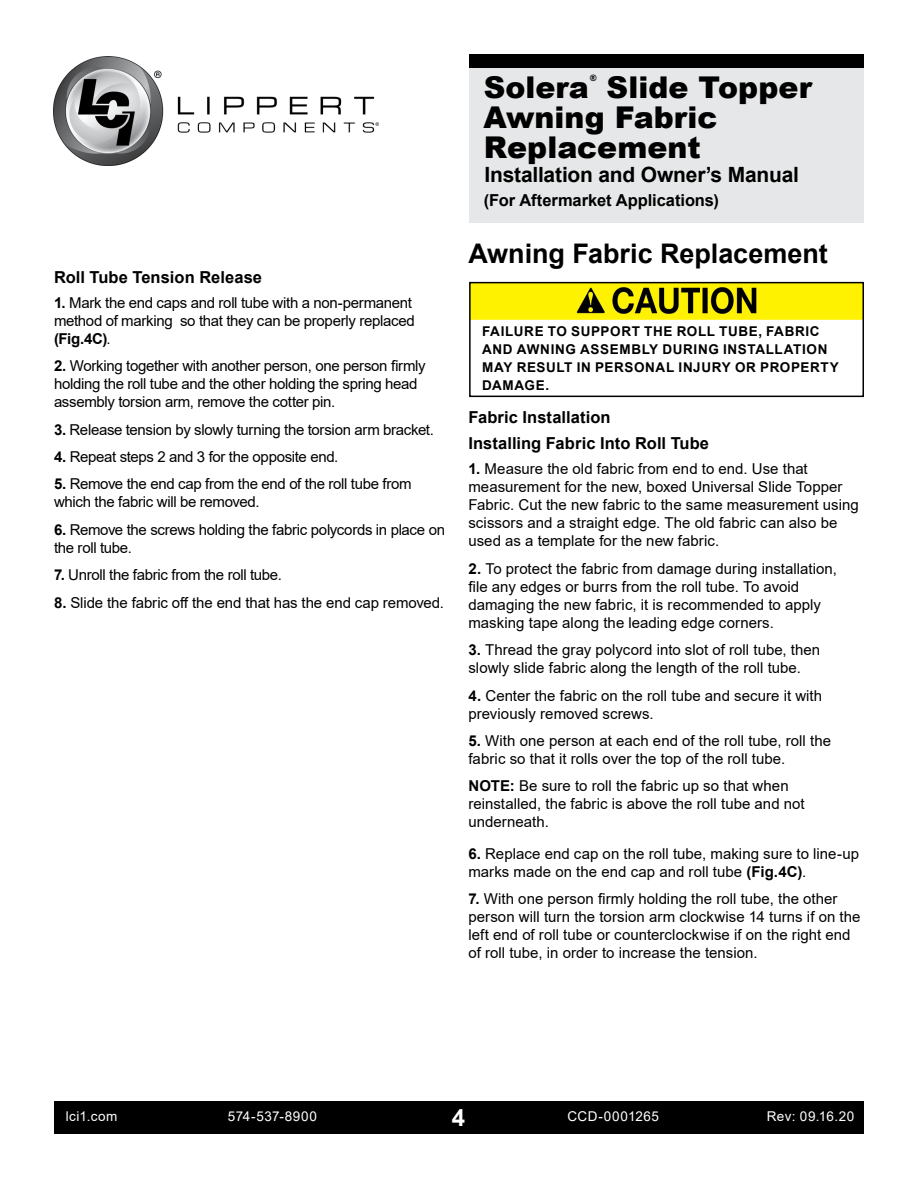
<style>
.page{position:relative;width:918px;height:1188px;background:#fff}
.page>*{position:absolute;margin:0;border:0;box-sizing:border-box;transform-origin:0 0}
.t1{font:900 30px/30px "Arial";color:#000}
.t2{font:700 27px "Arial";color:#000}
.t3{font:700 24px "Arial";color:#fff}
.t4{font:700 21px "Arial";letter-spacing:-.01em;color:#000}
.t5{font:700 16.5px/26.2px "Arial";letter-spacing:.005em;color:#000}
.t6{font:15px/18px "Arial";color:#000}
.t7{font:15px/18px "Arial";letter-spacing:-.02em;color:#000}
.t8{font:700 13.5px/18px "Arial";letter-spacing:.045em;color:#000}
.t9{font:13.5px "Arial";letter-spacing:.035em;color:#fff}
.t10{font:900 8.7px "Arial";color:#000}
.s1{font-weight:700}
</style>
<div class="page">
<div style="left:54px;top:1102px;width:810px;height:32px;background:#000"></div>
<img style="left:54px;top:56px;width:325px;height:110px">
<div style="left:469px;top:54px;width:395px;height:168px;background:#e6e7e8"></div>
<div style="left:469px;top:54px;width:395px;height:14px;background:#000"></div>
<img style="left:472px;top:285px;width:389px;height:34px">
<div style="left:469px;top:282px;width:395px;height:115px;border:2px solid #000"></div>
<h1 class="t1" style="left:484px;top:71px;width:107px">Solera</h1>
<p class="t10" style="left:590px;top:71px;width:8px">®</p>
<h1 class="t1" style="left:483px;top:71px;width:330px;text-indent:123px">Slide Topper<br>Awning Fabric<br>Replacement</h1>
<h3 class="t4" style="left:484px;top:159px;width:316px">Installation and Owner’s Manual</h3>
<p class="t5" style="left:484px;top:187px;width:236px">(For Aftermarket Applications)</p>
<p class="t5" style="left:54px;top:264px;width:210px">Roll Tube Tension Release</p>
<p class="t7" style="left:54px;top:293px;width:362px"><span class="s1">1.</span> Mark the end caps and roll tube with a non-permanent method of marking so that they can be properly replaced <span class="s1">(Fig.4C)</span>.</p>
<p class="t7" style="left:54px;top:357px;width:373px"><span class="s1">2.</span> Working together with another person, one person firmly holding the roll tube and the other holding the spring head assembly torsion arm, remove the cotter pin.</p>
<p class="t7" style="left:54px;top:420px;width:381px"><span class="s1">3.</span> Release tension by slowly turning the torsion arm bracket.</p>
<p class="t7" style="left:54px;top:448px;width:286px"><span class="s1">4.</span> Repeat steps 2 and 3 for the opposite end.</p>
<p class="t7" style="left:54px;top:475px;width:359px"><span class="s1">5.</span> Remove the end cap from the end of the roll tube from which the fabric will be removed.</p>
<p class="t7" style="left:54px;top:521px;width:393px"><span class="s1">6.</span> Remove the screws holding the fabric polycords in place on the roll tube.</p>
<p class="t7" style="left:54px;top:566px;width:229px"><span class="s1">7.</span> Unroll the fabric from the roll tube.</p>
<p class="t6" style="left:54px;top:593px;width:392px"><span class="s1">8.</span> Slide the fabric off the end that has the end cap removed.</p>
<h2 class="t2" style="left:468px;top:234px;width:361px">Awning Fabric Replacement</h2>
<p class="t8" style="left:482px;top:323px;width:358px">FAILURE TO SUPPORT THE ROLL TUBE, FABRIC<br>AND AWNING ASSEMBLY DURING INSTALLATION<br>MAY RESULT IN PERSONAL INJURY OR PROPERTY<br>DAMAGE.</p>
<p class="t5" style="left:468px;top:404px;width:242px">Fabric Installation<br>Installing Fabric Into Roll Tube</p>
<p class="t6" style="left:468px;top:460px;width:392px"><span class="s1">1.</span> Measure the old fabric from end to end. Use that measurement for the new, boxed Universal Slide Topper Fabric. Cut the new fabric to the same measurement using scissors and a straight edge. The old fabric can also be used as a template for the new fabric.</p>
<p class="t6" style="left:468px;top:559px;width:370px"><span class="s1">2.</span> To protect the fabric from damage during installation, file any edges or burrs from the roll tube. To avoid damaging the new fabric, it is recommended to apply masking tape along the leading edge corners.</p>
<p class="t6" style="left:468px;top:641px;width:353px"><span class="s1">3.</span> Thread the gray polycord into slot of roll tube, then slowly slide fabric along the length of the roll tube.</p>
<p class="t6" style="left:468px;top:686px;width:355px"><span class="s1">4.</span> Center the fabric on the roll tube and secure it with previously removed screws.</p>
<p class="t6" style="left:468px;top:732px;width:364px"><span class="s1">5.</span> With one person at each end of the roll tube, roll the fabric so that it rolls over the top of the roll tube.</p>
<p class="t6" style="left:468px;top:777px;width:338px"><span class="s1">NOTE:</span> Be sure to roll the fabric up so that when reinstalled, the fabric is above the roll tube and not underneath.</p>
<p class="t6" style="left:468px;top:845px;width:392px"><span class="s1">6.</span> Replace end cap on the roll tube, making sure to line-up marks made on the end cap and roll tube <span class="s1">(Fig.4C)</span>.</p>
<p class="t6" style="left:468px;top:890px;width:394px"><span class="s1">7.</span> With one person firmly holding the roll tube, the other person will turn the torsion arm clockwise 14 turns if on the left end of roll tube or counterclockwise if on the right end of roll tube, in order to increase the tension.</p>
<p class="t9" style="left:66px;top:1107px;width:53px">lci1.com</p>
<p class="t9" style="left:228px;top:1107px;width:91px">574-537-8900</p>
<h3 class="t3" style="left:452px;top:1101px;width:15px">4</h3>
<p class="t9" style="left:767px;top:1107px;width:89px">Rev: 09.16.20</p>
<p class="t9" style="left:567px;top:1107px;width:93px">CCD-0001265</p>
</div>
